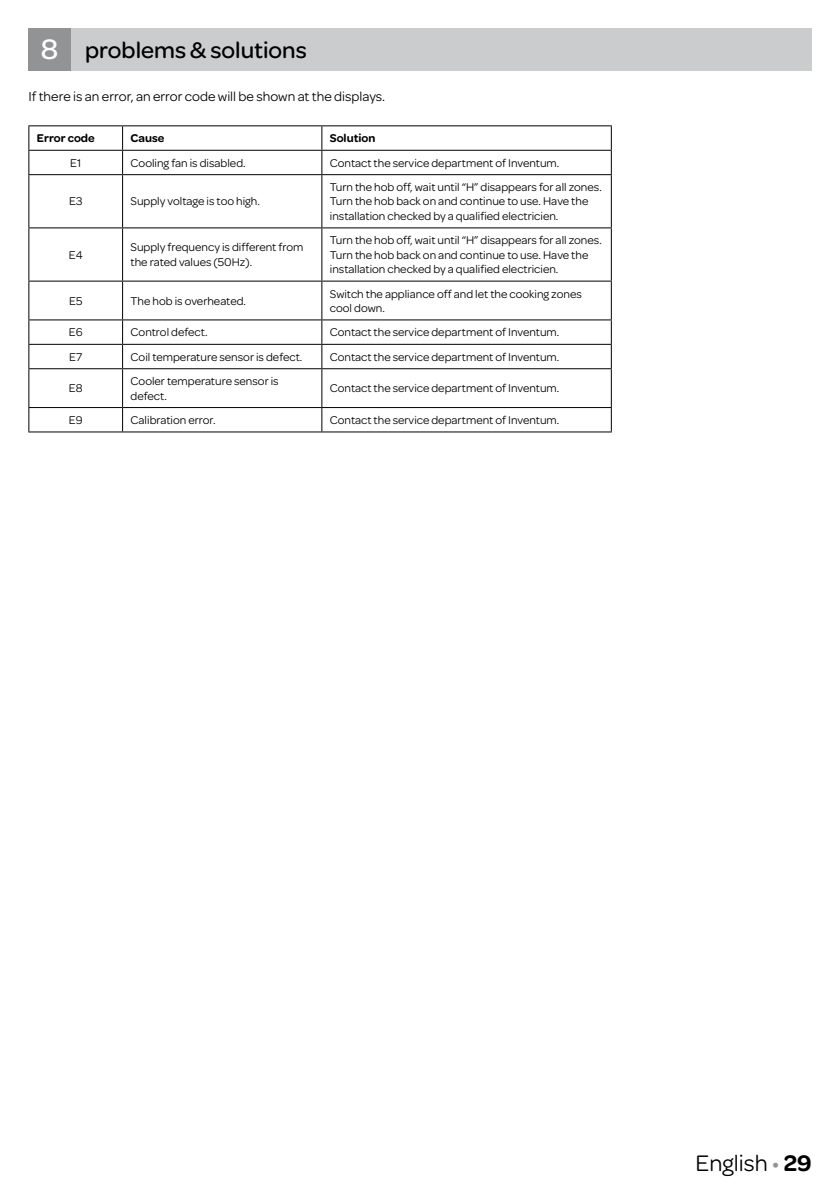
<style>
.page{position:relative;width:840px;height:1191px;background:#fff}
.page>*{position:absolute;margin:0;border:0;box-sizing:border-box;transform-origin:0 0}
.t1{font:500 24px "Omnes";color:#000}
.t2{font:24px "Omnes";color:#000}
.t3{font:14px "Omnes";color:#000}
.t4{font:12px/14.4px "Omnes";color:#000}
.t5{font:600 12px "Omnes";color:#000}
.s1{font-size:30px;color:#fff}
.s2{color:#929395}
.s3{font-weight:600}
</style>
<div class="page">
<div style="left:57px;top:28px;width:754px;height:43px;background:#cacccd"></div>
<div style="left:28px;top:28px;width:43px;height:43px;background:#929395"></div>
<hr style="left:28px;top:125px;width:94px;height:1px;background:#000">
<hr style="left:122px;top:125px;width:200px;height:1px;background:#000">
<hr style="left:322px;top:125px;width:289px;height:1px;background:#000">
<hr style="left:28px;top:150px;width:94px;height:1px;background:#000">
<svg style="left:28px;top:126px;width:1px;height:48px"></svg>
<hr style="left:122px;top:150px;width:200px;height:1px;background:#000">
<svg style="left:122px;top:126px;width:1px;height:48px"></svg>
<hr style="left:322px;top:150px;width:289px;height:1px;background:#000">
<svg style="left:321px;top:126px;width:1px;height:48px"></svg>
<svg style="left:610px;top:126px;width:1px;height:48px"></svg>
<hr style="left:28px;top:174px;width:94px;height:1px;background:#000">
<hr style="left:28px;top:175px;width:1px;height:52px;background:#000">
<hr style="left:122px;top:174px;width:200px;height:1px;background:#000">
<hr style="left:122px;top:175px;width:1px;height:52px;background:#000">
<hr style="left:322px;top:174px;width:289px;height:1px;background:#000">
<hr style="left:321px;top:175px;width:1px;height:52px;background:#000">
<hr style="left:610px;top:175px;width:1px;height:52px;background:#000">
<hr style="left:28px;top:227px;width:94px;height:1px;background:#000">
<hr style="left:28px;top:228px;width:1px;height:53px;background:#000">
<hr style="left:122px;top:227px;width:200px;height:1px;background:#000">
<hr style="left:122px;top:228px;width:1px;height:53px;background:#000">
<hr style="left:322px;top:227px;width:289px;height:1px;background:#000">
<hr style="left:321px;top:228px;width:1px;height:53px;background:#000">
<hr style="left:610px;top:228px;width:1px;height:53px;background:#000">
<hr style="left:28px;top:281px;width:94px;height:1px;background:#000">
<hr style="left:28px;top:282px;width:1px;height:37px;background:#000">
<hr style="left:122px;top:281px;width:200px;height:1px;background:#000">
<hr style="left:122px;top:282px;width:1px;height:37px;background:#000">
<hr style="left:322px;top:281px;width:289px;height:1px;background:#000">
<hr style="left:321px;top:282px;width:1px;height:37px;background:#000">
<hr style="left:610px;top:282px;width:1px;height:37px;background:#000">
<hr style="left:28px;top:319px;width:94px;height:1px;background:#000">
<hr style="left:122px;top:319px;width:200px;height:1px;background:#000">
<hr style="left:322px;top:319px;width:289px;height:1px;background:#000">
<hr style="left:28px;top:344px;width:94px;height:1px;background:#000">
<svg style="left:28px;top:320px;width:1px;height:48px"></svg>
<hr style="left:122px;top:344px;width:200px;height:1px;background:#000">
<svg style="left:122px;top:320px;width:1px;height:48px"></svg>
<hr style="left:322px;top:344px;width:289px;height:1px;background:#000">
<svg style="left:321px;top:320px;width:1px;height:48px"></svg>
<svg style="left:610px;top:320px;width:1px;height:48px"></svg>
<hr style="left:28px;top:368px;width:94px;height:1px;background:#000">
<hr style="left:28px;top:369px;width:1px;height:38px;background:#000">
<hr style="left:122px;top:368px;width:200px;height:1px;background:#000">
<hr style="left:122px;top:369px;width:1px;height:38px;background:#000">
<hr style="left:322px;top:368px;width:289px;height:1px;background:#000">
<hr style="left:321px;top:369px;width:1px;height:38px;background:#000">
<hr style="left:610px;top:369px;width:1px;height:38px;background:#000">
<hr style="left:28px;top:407px;width:94px;height:1px;background:#000">
<svg style="left:28px;top:408px;width:1px;height:23px"></svg>
<hr style="left:122px;top:407px;width:200px;height:1px;background:#000">
<svg style="left:122px;top:408px;width:1px;height:23px"></svg>
<hr style="left:322px;top:407px;width:289px;height:1px;background:#000">
<svg style="left:321px;top:408px;width:1px;height:23px"></svg>
<svg style="left:610px;top:408px;width:1px;height:23px"></svg>
<hr style="left:28px;top:431px;width:94px;height:1px;background:#000">
<hr style="left:122px;top:431px;width:200px;height:1px;background:#000">
<hr style="left:322px;top:431px;width:289px;height:1px;background:#000">
<h1 class="t1" style="left:41px;top:33px;width:267px"><span class="s1">8</span> problems &amp; solutions</h1>
<p class="t3" style="left:28px;top:86px;width:358px">If there is an error, an error code will be shown at the displays.</p>
<p class="t5" style="left:37px;top:130px;width:59px">Error code</p>
<p class="t5" style="left:130px;top:130px;width:35px">Cause</p>
<p class="t5" style="left:330px;top:130px;width:47px">Solution</p>
<p class="t4" style="left:70px;top:155px;width:13px">E1</p>
<p class="t4" style="left:130px;top:155px;width:116px">Cooling fan is disabled.</p>
<p class="t4" style="left:330px;top:155px;width:231px">Contact the service department of Inventum.</p>
<p class="t4" style="left:69px;top:194px;width:15px">E3</p>
<p class="t4" style="left:130px;top:194px;width:131px">Supply voltage is too high.</p>
<p class="t4" style="left:330px;top:179px;width:273px">Turn the hob off, wait until “H” disappears for all zones.<br>Turn the hob back on and continue to use. Have the installation checked by a qualified electricien.</p>
<p class="t4" style="left:69px;top:247px;width:15px">E4</p>
<p class="t4" style="left:130px;top:240px;width:174px">Supply frequency is different from the rated values (50Hz).</p>
<p class="t4" style="left:330px;top:232px;width:273px">Turn the hob off, wait until “H” disappears for all zones.<br>Turn the hob back on and continue to use. Have the installation checked by a qualified electricien.</p>
<p class="t4" style="left:69px;top:293px;width:15px">E5</p>
<p class="t4" style="left:130px;top:293px;width:117px">The hob is overheated.</p>
<p class="t4" style="left:330px;top:286px;width:253px">Switch the appliance off and let the cooking zones cool down.</p>
<p class="t4" style="left:69px;top:324px;width:15px">E6</p>
<p class="t4" style="left:130px;top:324px;width:78px">Control defect.</p>
<p class="t4" style="left:330px;top:324px;width:231px">Contact the service department of Inventum.</p>
<p class="t4" style="left:69px;top:349px;width:15px">E7</p>
<p class="t4" style="left:130px;top:349px;width:173px">Coil temperature sensor is defect.</p>
<p class="t4" style="left:330px;top:349px;width:231px">Contact the service department of Inventum.</p>
<p class="t4" style="left:69px;top:380px;width:15px">E8</p>
<p class="t4" style="left:130px;top:373px;width:150px">Cooler temperature sensor is defect.</p>
<p class="t4" style="left:330px;top:380px;width:231px">Contact the service department of Inventum.</p>
<p class="t4" style="left:69px;top:412px;width:15px">E9</p>
<p class="t4" style="left:130px;top:412px;width:86px">Calibration error.</p>
<p class="t4" style="left:330px;top:412px;width:231px">Contact the service department of Inventum.</p>
<h1 class="t2" style="left:695px;top:1146px;width:117px">English <span class="s2">•</span> <span class="s3">29</span></h1>
</div>
